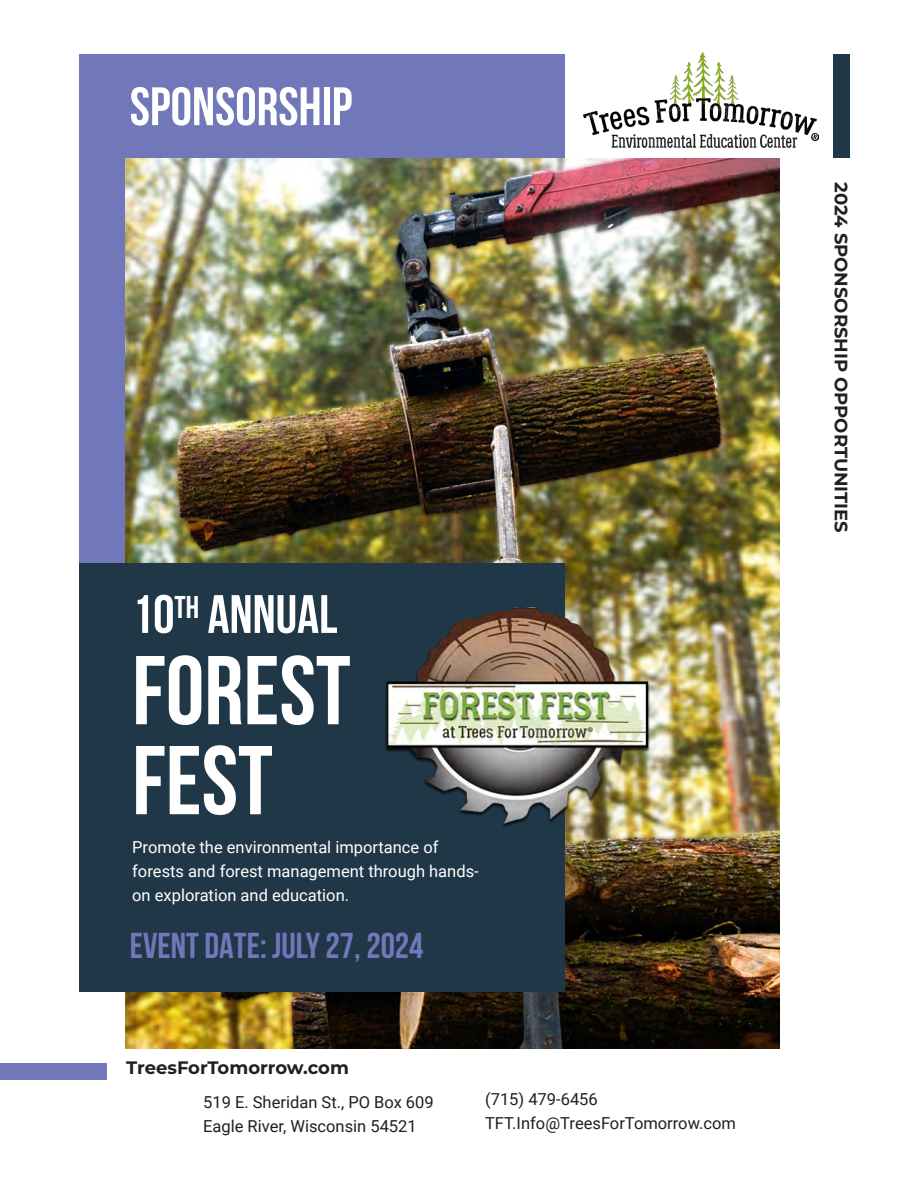
<style>
.page{position:relative;width:918px;height:1188px;background:#fff}
.page>*{position:absolute;margin:0;border:0;box-sizing:border-box;transform-origin:0 0}
.Title_cover{font:700 97.5px/90px "Bebas Neue";color:#fff}
.Title_cover-2{font:700 54px "Bebas Neue";color:#fff}
.Title_cover-3{font:700 36px "Bebas Neue";color:#7178b9}
.Title_cover_2{font:700 18px "Montserrat";color:#231f20}
.Sub_sub_tittle_White{font:16.5px/24px "Roboto";color:#fff}
.Sub_sub_tittle{font:16.5px "Roboto";color:#231f20}
</style>
<div class="page">
<div style="left:79px;top:54px;width:486px;height:644px;background:#7178b9"></div>
<img style="left:125px;top:159px;width:655px;height:890px">
<div style="left:834px;top:54px;width:16px;height:104px;background:#203747"></div>
<div style="left:0;top:1063px;width:106px;height:17px;background:#7178b9"></div>
<div style="left:79px;top:563px;width:486px;height:429px;background:#203747"></div>
<img style="left:356px;top:560px;width:319px;height:312px">
<img style="left:584px;top:52px;width:234px;height:96px">
<p class="Title_cover-2" style="left:130px;top:77px;width:224px">SPONSORSHIP</p>
<p class="Title_cover-2" style="left:132px;top:585px;width:207px">10<sup>TH</sup> ANNUAL</p>
<p class="Title_cover" style="left:132px;top:644px;width:220px">FOREST<br>FEST</p>
<p class="Sub_sub_tittle_White" style="left:132px;top:835px;width:348px">Promote the environmental importance of forests and forest management through hands&shy;on exploration and education.</p>
<p class="Title_cover-3" style="left:130px;top:926px;width:295px">EVENT DATE: JULY 27, 2024</p>
<p class="Title_cover_2" style="left:126px;top:1055px;width:224px">TreesForTomorrow.com</p>
<p class="Sub_sub_tittle" style="left:203px;top:1091px;width:232px">519 E. Sheridan St., PO Box 609</p>
<p class="Sub_sub_tittle" style="left:203px;top:1115px;width:215px">Eagle River, Wisconsin 54521</p>
<p class="Sub_sub_tittle" style="left:485px;top:1088px;width:114px">(715) 479-6456</p>
<p class="Sub_sub_tittle" style="left:485px;top:1112px;width:252px">TFT.Info@TreesForTomorrow.com</p>
<p class="Title_cover_2" style="left:854px;top:182px;width:352px;rotate:90deg">2024 SPONSORSHIP OPPORTUNITIES</p>
</div>
